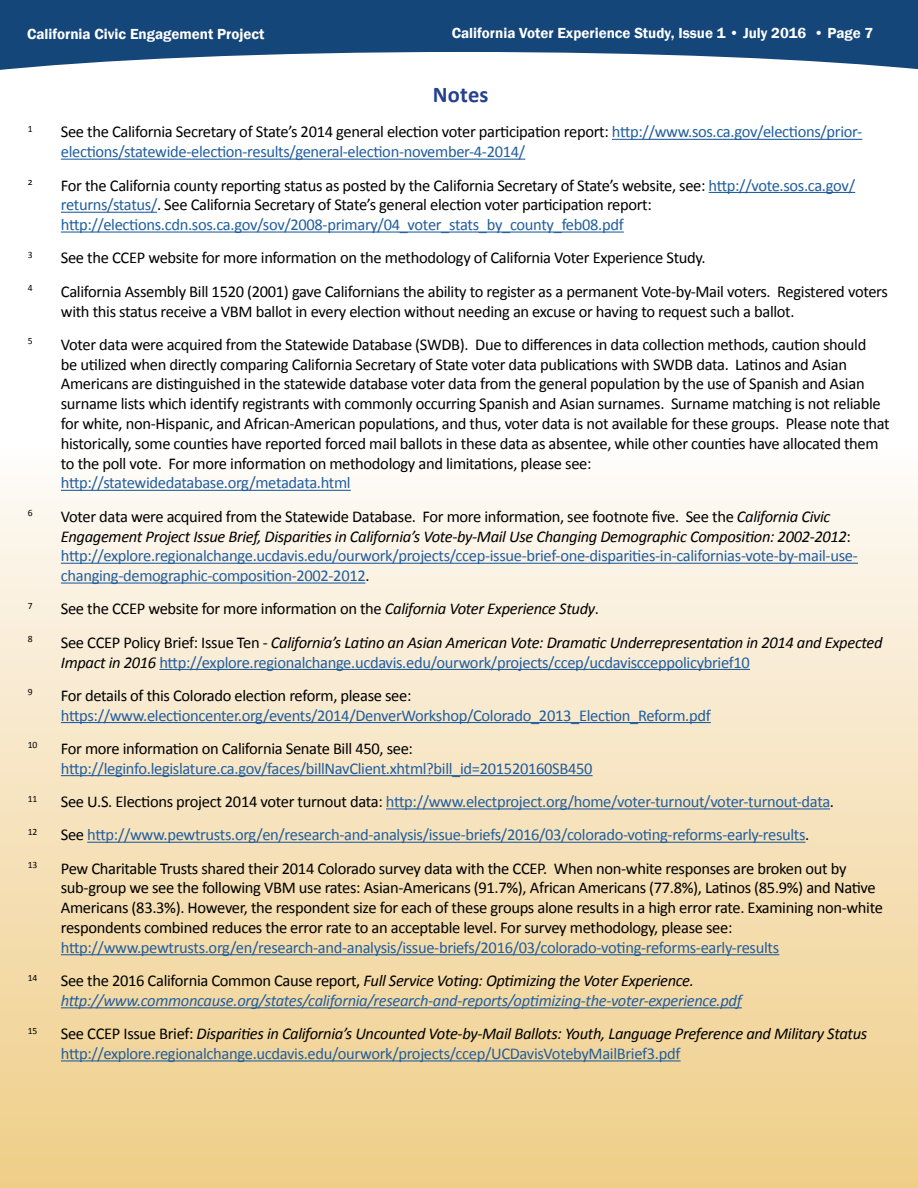
<style>
.page{position:relative;width:918px;height:1188px;background:#fff}
.page>*{position:absolute;margin:0;border:0;box-sizing:border-box;transform-origin:0 0}
.t1{font:700 22.5px "Calibri";letter-spacing:.01em;color:#25408f}
.t2{font:16.5px/19.8px "Calibri";letter-spacing:-.02em;color:#000}
.t3{font:16.5px/19.8px "Calibri";letter-spacing:-.02em;color:#215e9e}
.t4{font:italic 16.5px/19.8px "Calibri";letter-spacing:-.02em;color:#000}
.t5{font:italic 16.5px/19.8px "Calibri";letter-spacing:-.02em;color:#215e9e}
.t6{font:600 15px "Franklin Gothic";color:#fff}
.t7{font:9.6px "Calibri";letter-spacing:-.02em;color:#000}
.s1{color:#000}
.s2{color:#215e9e}
.s3{font-style:italic;color:#000}
.s4{font-style:italic}
.s5{font-style:normal}
.s6{font-style:normal;color:#215e9e}
.s7{font-style:normal;color:#000}
</style>
<div class="page">
<div style="left:0;top:258px;width:918px;height:930px;background:linear-gradient(to bottom,#fff,#efcd89)"></div>
<svg style="left:0;top:0;width:918px;height:70px;fill:#15467a"></svg>
<hr style="left:612px;top:139px;width:250px;height:1px;background:#215e9e">
<hr style="left:61px;top:159px;width:464px;height:1px;background:#215e9e">
<hr style="left:709px;top:192px;width:146px;height:1px;background:#215e9e">
<hr style="left:61px;top:212px;width:96px;height:1px;background:#215e9e">
<hr style="left:61px;top:232px;width:563px;height:1px;background:#215e9e">
<hr style="left:61px;top:490px;width:290px;height:1px;background:#215e9e">
<hr style="left:61px;top:563px;width:797px;height:1px;background:#215e9e">
<hr style="left:61px;top:583px;width:305px;height:1px;background:#215e9e">
<hr style="left:159px;top:669px;width:591px;height:1px;background:#215e9e">
<hr style="left:61px;top:722px;width:650px;height:1px;background:#215e9e">
<hr style="left:61px;top:775px;width:532px;height:1px;background:#215e9e">
<hr style="left:386px;top:808px;width:444px;height:1px;background:#215e9e">
<hr style="left:87px;top:842px;width:718px;height:1px;background:#215e9e">
<hr style="left:61px;top:954px;width:718px;height:1px;background:#215e9e">
<hr style="left:61px;top:1007px;width:681px;height:1px;background:#215e9e">
<hr style="left:61px;top:1060px;width:620px;height:1px;background:#215e9e">
<p class="t6" style="left:27px;top:25px;width:239px">California Civic Engagement Project</p>
<p class="t6" style="left:452px;top:23px;width:423px">California Voter Experience Study, Issue 1 • July 2016 • Page 7</p>
<h1 class="t1" style="left:433px;top:80px;width:57px">Notes</h1>
<p class="t7" style="left:28px;top:123px;width:6px">1</p>
<p class="t3" style="left:61px;top:122px;width:803px"><span class="s1">See the California Secretary of State’s 2014 general election voter participation report:</span> http://www.sos.ca.gov/elections/prior&shy;elections/statewide-election-results/general-election-november-4-2014/</p>
<p class="t7" style="left:28px;top:176px;width:6px">2</p>
<p class="t2" style="left:61px;top:175px;width:796px">For the California county reporting status as posted by the California Secretary of State’s website, see: <span class="s2">http://vote.sos.ca.gov/ returns/status/</span>. See California Secretary of State’s general election voter participation report: <span class="s2">http://elections.cdn.sos.ca.gov/sov/2008-primary/04_voter_stats_by_county_feb08.pdf</span></p>
<p class="t7" style="left:28px;top:249px;width:6px">3</p>
<p class="t2" style="left:61px;top:248px;width:646px">See the CCEP website for more information on the methodology of California Voter Experience Study.</p>
<p class="t7" style="left:28px;top:282px;width:6px">4</p>
<p class="t2" style="left:61px;top:281px;width:828px">California Assembly Bill 1520 (2001) gave Californians the ability to register as a permanent Vote-by-Mail voters. Registered voters with this status receive a VBM ballot in every election without needing an excuse or having to request such a ballot.</p>
<p class="t7" style="left:28px;top:335px;width:6px">5</p>
<p class="t2" style="left:61px;top:335px;width:830px">Voter data were acquired from the Statewide Database (SWDB). Due to differences in data collection methods, caution should<br>be utilized when directly comparing California Secretary of State voter data publications with SWDB data. Latinos and Asian Americans are distinguished in the statewide database voter data from the general population by the use of Spanish and Asian surname lists which identify registrants with commonly occurring Spanish and Asian surnames. Surname matching is not reliable for white, non-Hispanic, and African-American populations, and thus, voter data is not available for these groups. Please note that historically, some counties have reported forced mail ballots in these data as absentee, while other counties have allocated them to the poll vote. For more information on methodology and limitations, please see:</p>
<p class="t3" style="left:61px;top:473px;width:291px">http://statewidedatabase.org/metadata.html</p>
<p class="t7" style="left:28px;top:507px;width:6px">6</p>
<p class="t3" style="left:61px;top:506px;width:798px"><span class="s1">Voter data were acquired from the Statewide Database. For more information, see footnote five. See the</span> <span class="s3">California Civic Engagement Project Issue Brief, Disparities in California’s Vote-by-Mail Use Changing Demographic Composition: 2002-2012</span><span class="s1">: </span>http://explore.regionalchange.ucdavis.edu/ourwork/projects/ccep-issue-brief-one-disparities-in-californias-vote-by-mail-use&shy;changing-demographic-composition-2002-2012<span class="s1">.</span></p>
<p class="t7" style="left:28px;top:600px;width:6px">7</p>
<p class="t2" style="left:61px;top:599px;width:540px">See the CCEP website for more information on the <span class="s4">California Voter Experience Study</span>.</p>
<p class="t7" style="left:28px;top:633px;width:6px">8</p>
<p class="t4" style="left:61px;top:632px;width:823px"><span class="s5">See CCEP Policy Brief: Issue Ten -</span> California’s Latino an Asian American Vote: Dramatic Underrepresentation in 2014 and Expected<br>Impact in 2016 <span class="s6">http://explore.regionalchange.ucdavis.edu/ourwork/projects/ccep/ucdaviscceppolicybrief10</span></p>
<p class="t7" style="left:28px;top:686px;width:6px">9</p>
<p class="t2" style="left:61px;top:686px;width:352px">For details of this Colorado election reform, please see:</p>
<p class="t3" style="left:61px;top:705px;width:651px">https://www.electioncenter.org/events/2014/DenverWorkshop/Colorado_2013_Election_Reform.pdf</p>
<p class="t7" style="left:28px;top:739px;width:11px">10</p>
<p class="t2" style="left:61px;top:739px;width:354px">For more information on California Senate Bill 450, see:</p>
<p class="t3" style="left:61px;top:758px;width:533px">http://leginfo.legislature.ca.gov/faces/billNavClient.xhtml?bill_id=201520160SB450</p>
<p class="t7" style="left:28px;top:792px;width:11px">11</p>
<p class="t3" style="left:61px;top:792px;width:775px"><span class="s1">See U.S. Elections project 2014 voter turnout data:</span> http://www.electproject.org/home/voter-turnout/voter-turnout-data<span class="s1">.</span></p>
<p class="t7" style="left:28px;top:826px;width:11px">12</p>
<p class="t3" style="left:61px;top:825px;width:750px"><span class="s1">See</span> http://www.pewtrusts.org/en/research-and-analysis/issue-briefs/2016/03/colorado-voting-reforms-early-results<span class="s1">.</span></p>
<p class="t7" style="left:28px;top:859px;width:11px">13</p>
<p class="t2" style="left:61px;top:858px;width:824px">Pew Charitable Trusts shared their 2014 Colorado survey data with the CCEP. When non-white responses are broken out by sub-group we see the following VBM use rates: Asian-Americans (91.7%), African Americans (77.8%), Latinos (85.9%) and Native Americans (83.3%). However, the respondent size for each of these groups alone results in a high error rate. Examining non-white respondents combined reduces the error rate to an acceptable level. For survey methodology, please see:</p>
<p class="t3" style="left:61px;top:938px;width:720px">http://www.pewtrusts.org/en/research-and-analysis/issue-briefs/2016/03/colorado-voting-reforms-early-results</p>
<p class="t7" style="left:28px;top:971px;width:11px">14</p>
<p class="t5" style="left:61px;top:970px;width:682px"><span class="s7">See the 2016 California Common Cause report,</span> <span class="s1">Full Service Voting: Optimizing the Voter Experience. </span>http://www.commoncause.org/states/california/research-and-reports/optimizing-the-voter-experience.pdf</p>
<p class="t7" style="left:28px;top:1025px;width:11px">15</p>
<p class="t4" style="left:61px;top:1023px;width:808px"><span class="s5">See CCEP Issue Brief:</span> Disparities in California’s Uncounted Vote-by-Mail Ballots: Youth, Language Preference and Military Status <span class="s6">http://explore.regionalchange.ucdavis.edu/ourwork/projects/ccep/UCDavisVotebyMailBrief3.pdf</span></p>
</div>
